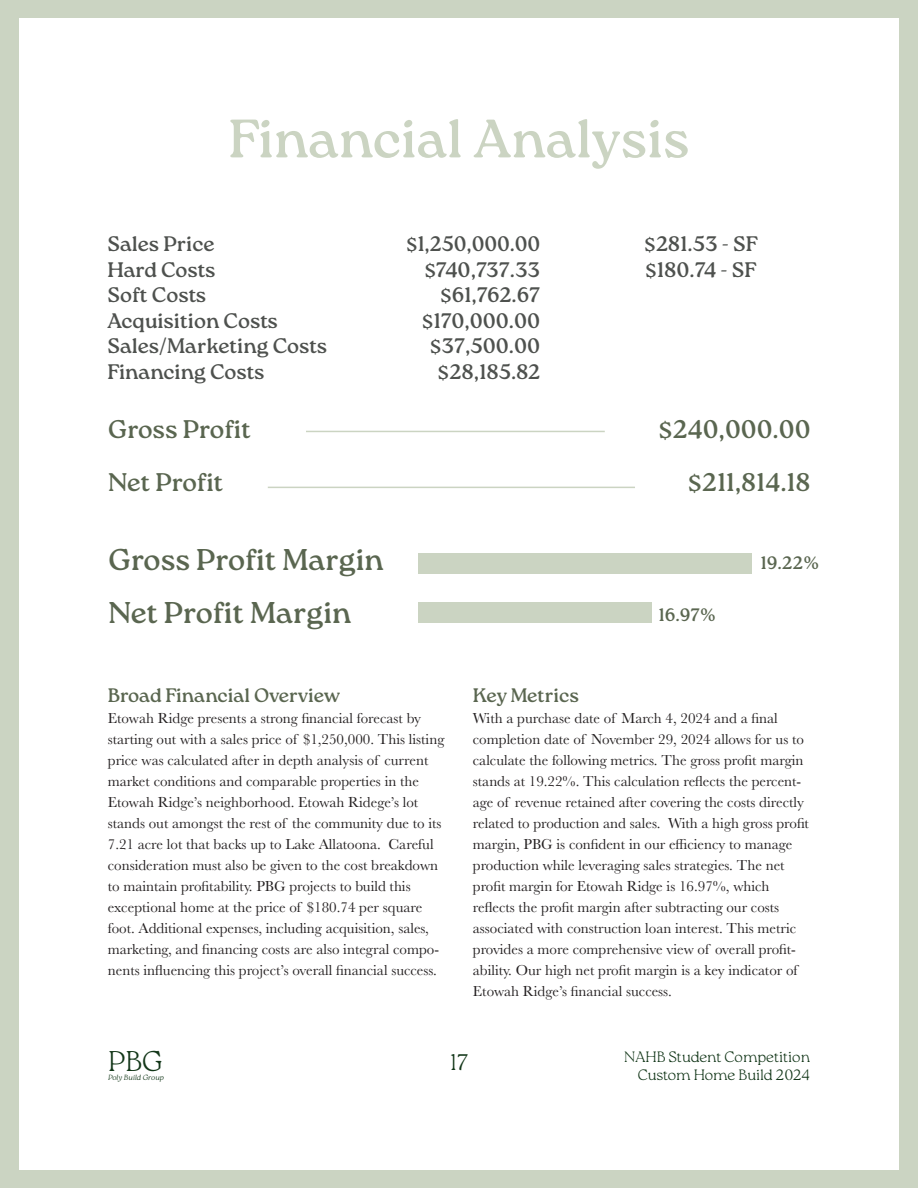
<style>
.page{position:relative;width:918px;height:1188px;background:#fff}
.page>*{position:absolute;margin:0;border:0;box-sizing:border-box;transform-origin:0 0}
.t1{font:54px "Roca";color:#cbd4c2}
.Headers{font:30px "Roca";color:#5a6650}
.t2{font:100 28.5px "Roca";color:#123618}
.Headers-2{font:25.5px "Roca";color:#5a6650}
.t3{font:100 22.5px "Roca";color:#123618}
.Sub_Heading{font:21px "Roca";color:#4e514e}
.Headers-3{font:19.5px "Roca";color:#5a6650}
.Headers-4{font:18px "Roca";color:#5a6650}
.Body_text{font:15px/21px "Baskerville";color:#231f20}
.t4{font:100 15px/18px "Roca";color:#123618;text-align:right}
.t5{font:italic 100 7.5px "Roca";color:#123618}
</style>
<div class="page">
<div style="left:0;top:0;width:918px;height:17px;background:#cbd4c2"></div>
<div style="left:0;top:1171px;width:918px;height:17px;background:#cbd4c2"></div>
<div style="left:900px;top:12px;width:18px;height:1175px;background:#cbd4c2"></div>
<div style="left:0;top:0;width:18px;height:1187px;background:#cbd4c2"></div>
<div style="left:418px;top:553px;width:334px;height:20px;background:#cbd4c2"></div>
<hr style="left:306px;top:431px;width:299px;height:1px;background:#cbd4c2">
<hr style="left:268px;top:487px;width:367px;height:1px;background:#cbd4c2">
<div style="left:418px;top:603px;width:234px;height:20px;background:#cbd4c2"></div>
<p class="t1" style="left:228px;top:107px;width:463px">Financial Analysis</p>
<p class="Sub_Heading" style="left:107px;top:231px;width:109px">Sales Price</p>
<p class="Sub_Heading" style="left:107px;top:257px;width:109px">Hard Costs</p>
<p class="Sub_Heading" style="left:107px;top:282px;width:100px">Soft Costs</p>
<p class="Sub_Heading" style="left:107px;top:308px;width:172px">Acquisition Costs</p>
<p class="Sub_Heading" style="left:107px;top:333px;width:221px">Sales/Marketing Costs</p>
<p class="Sub_Heading" style="left:107px;top:359px;width:158px">Financing Costs</p>
<p class="Headers-2" style="left:108px;top:414px;width:144px">Gross Profit</p>
<p class="Headers-2" style="left:108px;top:467px;width:117px">Net Profit</p>
<p class="Headers" style="left:109px;top:542px;width:277px">Gross Profit Margin</p>
<p class="Headers" style="left:109px;top:595px;width:244px">Net Profit Margin</p>
<p class="Sub_Heading" style="left:406px;top:231px;width:135px">$1,250,000.00</p>
<p class="Sub_Heading" style="left:425px;top:257px;width:117px">$740,737.33</p>
<p class="Sub_Heading" style="left:441px;top:282px;width:101px">$61,762.67</p>
<p class="Sub_Heading" style="left:422px;top:308px;width:119px">$170,000.00</p>
<p class="Sub_Heading" style="left:430px;top:333px;width:111px">$37,500.00</p>
<p class="Sub_Heading" style="left:438px;top:359px;width:104px">$28,185.82</p>
<p class="Sub_Heading" style="left:644px;top:231px;width:115px">$281.53 - SF</p>
<p class="Sub_Heading" style="left:646px;top:257px;width:113px">$180.74 - SF</p>
<p class="Headers-2" style="left:659px;top:414px;width:153px">$240,000.00</p>
<p class="Headers-2" style="left:688px;top:467px;width:124px">$211,814.18</p>
<p class="Headers-4" style="left:659px;top:604px;width:59px">16.97%</p>
<p class="Headers-4" style="left:760px;top:552px;width:60px">19.22%</p>
<p class="Headers-3" style="left:108px;top:684px;width:234px">Broad Financial Overview</p>
<p class="Body_text" style="left:108px;top:708px;width:338px">Etowah Ridge presents a strong financial forecast by starting out with a sales price of $1,250,000. This listing price was calculated after in depth analysis of current market conditions and comparable properties in the Etowah Ridge’s neighborhood. Etowah Ridege’s lot stands out amongst the rest of the community due to its 7.21 acre lot that backs up to Lake Allatoona. Careful consideration must also be given to the cost breakdown to maintain profitability. PBG projects to build this exceptional home at the price of $180.74 per square foot. Additional expenses, including acquisition, sales, marketing, and financing costs are also integral compo&shy;nents influencing this project’s overall financial success.</p>
<p class="Headers-3" style="left:473px;top:684px;width:108px">Key Metrics</p>
<p class="Body_text" style="left:473px;top:708px;width:338px">With a purchase date of March 4, 2024 and a final completion date of November 29, 2024 allows for us to calculate the following metrics. The gross profit margin stands at 19.22%. This calculation reflects the percent&shy;age of revenue retained after covering the costs directly related to production and sales. With a high gross profit margin, PBG is confident in our efficiency to manage production while leveraging sales strategies. The net profit margin for Etowah Ridge is 16.97%, which reflects the profit margin after subtracting our costs associated with construction loan interest. This metric provides a more comprehensive view of overall profit&shy;ability. Our high net profit margin is a key indicator of Etowah Ridge’s financial success.</p>
<h3 class="t2" style="left:108px;top:1044px;width:57px">PBG</h3>
<h3 class="t3" style="left:450px;top:1049px;width:20px">17</h3>
<p class="t5" style="left:108px;top:1073px;width:58px">Poly Build Group</p>
<p class="t4" style="left:624px;top:1049px;width:187px">NAHB Student Competition<br>Custom Home Build 2024</p>
</div>
